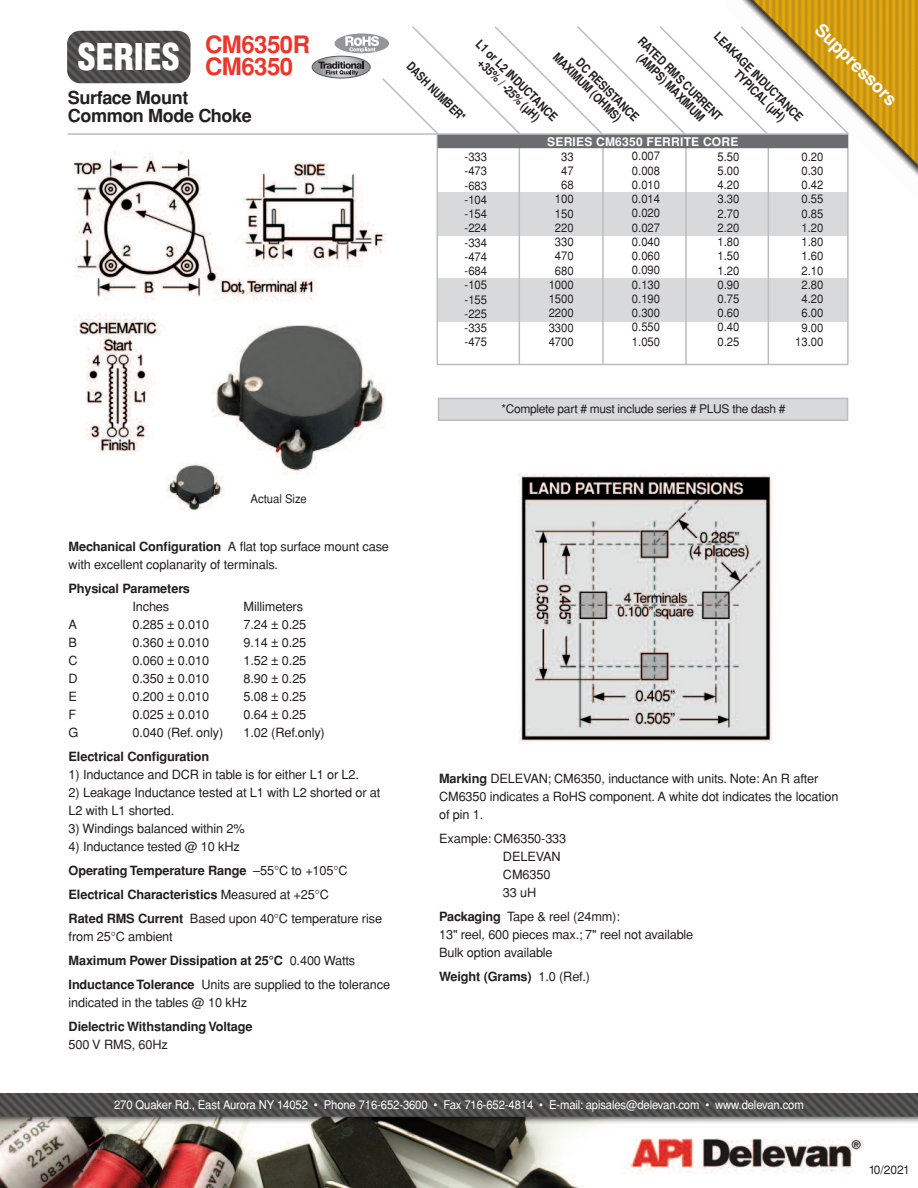
<style>
.page{position:relative;width:918px;height:1188px;background:#fff}
.page>*{position:absolute;margin:0;border:0;box-sizing:border-box;transform-origin:0 0}
.t1{font:900 condensed 36px "Helvetica";color:#fff}
.t2{font:700 24px/22.5px "Helvetica";letter-spacing:-.02em;color:#ee3529}
.t3{font:700 18px/18px "Helvetica";letter-spacing:-.02em;color:#231f20}
.t4{font:700 17.55px "Helvetica";color:#fff}
.t5{font:12.75px/18px "Helvetica";letter-spacing:-.01em;color:#231f20}
.t6{font:700 12.75px "Helvetica";letter-spacing:-.01em;color:#231f20}
.t7{font:700 12.3px/12.3px "Helvetica";color:#231f20;text-align:center;scale:.85 1}
.t8{font:700 12.3px "Helvetica";color:#231f20;scale:.8 1}
.t9{font:12px/14.2px "Helvetica";color:#231f20;text-align:justify;scale:.94 1}
.t10{font:12px "Helvetica";letter-spacing:-.01em;color:#fff;scale:.94 1}
.t11{font:12px "Helvetica";letter-spacing:-.025em;color:#231f20}
.t12{font:700 12px "Helvetica";letter-spacing:.02em;color:#fff}
.t13{font:12px "Helvetica";color:#231f20}
.s1{font-weight:700}
.s2{font-weight:400}
</style>
<div class="page">
<img style="left:74px;top:151px;width:312px;height:360px">
<div style="left:438px;top:193px;width:410px;height:43px;background:#d8d9db"></div>
<div style="left:438px;top:278px;width:410px;height:43px;background:#d8d9db"></div>
<img style="left:0;top:1093px;width:918px;height:95px">
<hr style="left:847px;top:133px;width:2px;height:231px;background:#bcbdc0">
<hr style="left:437px;top:133px;width:1px;height:231px;background:#bcbdc0">
<hr style="left:68px;top:133px;width:780px;height:2px;background:#bcbdc0">
<hr style="left:437px;top:364px;width:411px;height:1px;background:#bcbdc0">
<img style="left:67px;top:31px;width:124px;height:52px;border-radius:13px">
<svg style="left:312px;top:56px;width:58px;height:22px"></svg>
<div style="left:312px;top:56px;width:59px;height:22px;border:1px solid #57585a;border-radius:50%"></div>
<hr style="left:519px;top:137px;width:1px;height:227px;background:#bcbdc0">
<hr style="left:602px;top:137px;width:2px;height:227px;background:#bcbdc0">
<hr style="left:685px;top:137px;width:2px;height:227px;background:#bcbdc0">
<hr style="left:768px;top:137px;width:1px;height:227px;background:#bcbdc0">
<svg style="left:318px;top:26px;width:407px;height:110px"></svg>
<div style="left:438px;top:135px;width:410px;height:13px;background:#6c6d70"></div>
<img style="left:519px;top:473px;width:254px;height:271px">
<div style="left:439px;top:398px;width:408px;height:22px;background:#d8d9db"></div>
<div style="left:438px;top:398px;width:410px;height:23px;border:2px solid #bcbdc0"></div>
<img style="left:725px;top:0;width:193px;height:200px">
<h1 class="t1" style="left:78px;top:43px;width:103px">SERIES</h1>
<h2 class="t2" style="left:205px;top:35px;width:107px">CM6350R<br>CM6350</h2>
<h3 class="t3" style="left:68px;top:91px;width:185px">Surface Mount<br>Common Mode Choke</h3>
<p class="t8" style="left:412px;top:61px;width:99px;rotate:45deg">DASH NUMBER*</p>
<p class="t7" style="left:748px;top:59px;width:95px;text-align:left;text-indent:-40px;rotate:45deg">LEAKAGE INDUCTANCE<br>TYPICAL (μH)</p>
<p class="t7" style="left:481px;top:38px;width:130px;rotate:45deg">L1 or L2 INDUCTANCE +35% / -25% (μH)</p>
<p class="t7" style="left:644px;top:35px;width:135px;rotate:45deg">RATED RMS CURRENT (AMPS) MAXIMUM</p>
<p class="t7" style="left:567px;top:42px;width:123px;text-align:left;text-indent:20px;rotate:45deg">DC RESISTANCE<br>MAXIMUM (OHMS)</p>
<p class="t12" style="left:547px;top:138px;width:193px">SERIES CM6350 FERRITE CORE</p>
<h3 class="t4" style="left:823px;top:22px;width:109px;rotate:45deg">Suppressors</h3>
<p class="t9" style="left:632px;top:150px;width:31px">0.007<br>0.008<br>0.010<br>0.014<br>0.020<br>0.027<br>0.040<br>0.060<br>0.090<br>0.130<br>0.190<br>0.300<br>0.550<br>1.050</p>
<p class="t9" style="left:549px;top:150px;width:28px;text-align:right">33<br>47<br>68<br>100<br>150<br>220<br>330<br>470<br>680<br>1000<br>1500<br>2200<br>3300<br>4700</p>
<p class="t9" style="left:718px;top:150px;width:25px">5.50<br>5.00<br>4.20<br>3.30<br>2.70<br>2.20<br>1.80<br>1.50<br>1.20<br>0.90<br>0.75<br>0.60<br>0.40<br>0.25</p>
<p class="t9" style="left:465px;top:151px;width:25px">-333 -473 -683 -104 -154 -224 -334 -474 -684 -105 -155 -225 -335 -475</p>
<p class="t9" style="left:795px;top:151px;width:31px;text-align:center">0.20<br>0.30<br>0.42<br>0.55<br>0.85<br>1.20<br>1.80<br>1.60<br>2.10<br>2.80<br>4.20<br>6.00<br>9.00<br>13.00</p>
<p class="t11" style="left:501px;top:404px;width:286px">*Complete part # must include series # PLUS the dash #</p>
<p class="t9" style="left:251px;top:493px;width:61px">Actual Size</p>
<p class="t5" style="left:69px;top:539px;width:322px"><span class="s1">Mechanical Configuration</span> A flat top surface mount case with excellent coplanarity of terminals.</p>
<p class="t6" style="left:69px;top:584px;width:123px">Physical Parameters</p>
<p class="t5" style="left:132px;top:599px;width:38px">Inches</p>
<p class="t5" style="left:244px;top:599px;width:61px">Millimeters</p>
<p class="t5" style="left:69px;top:617px;width:10px">A</p>
<p class="t5" style="left:132px;top:617px;width:78px">0.285 ± 0.010</p>
<p class="t5" style="left:244px;top:617px;width:64px">7.24 ± 0.25</p>
<p class="t5" style="left:69px;top:635px;width:10px">B</p>
<p class="t5" style="left:132px;top:635px;width:78px">0.360 ± 0.010</p>
<p class="t5" style="left:244px;top:635px;width:64px">9.14 ± 0.25</p>
<p class="t5" style="left:69px;top:653px;width:11px">C</p>
<p class="t5" style="left:132px;top:653px;width:78px">0.060 ± 0.010</p>
<p class="t5" style="left:244px;top:653px;width:64px">1.52 ± 0.25</p>
<p class="t5" style="left:69px;top:671px;width:11px">D</p>
<p class="t5" style="left:132px;top:671px;width:78px">0.350 ± 0.010</p>
<p class="t5" style="left:244px;top:671px;width:64px">8.90 ± 0.25</p>
<p class="t5" style="left:69px;top:689px;width:10px">E</p>
<p class="t5" style="left:132px;top:689px;width:78px">0.200 ± 0.010</p>
<p class="t5" style="left:244px;top:689px;width:64px">5.08 ± 0.25</p>
<p class="t5" style="left:69px;top:707px;width:9px">F</p>
<p class="t5" style="left:132px;top:707px;width:78px">0.025 ± 0.010</p>
<p class="t5" style="left:244px;top:707px;width:64px">0.64 ± 0.25</p>
<p class="t5" style="left:69px;top:725px;width:11px">G</p>
<p class="t5" style="left:132px;top:725px;width:92px">0.040 (Ref. only)</p>
<p class="t5" style="left:244px;top:725px;width:83px">1.02 (Ref.only)</p>
<p class="t6" style="left:69px;top:752px;width:142px">Electrical Configuration</p>
<p class="t5" style="left:69px;top:767px;width:292px">1) Inductance and DCR in table is for either L1 or L2.</p>
<p class="t5" style="left:69px;top:785px;width:313px">2) Leakage Inductance tested at L1 with L2 shorted or at<br>L2 with L1 shorted.</p>
<p class="t5" style="left:69px;top:821px;width:178px">3) Windings balanced within 2%</p>
<p class="t5" style="left:69px;top:836px;width:315px;line-height:24px">4) Inductance tested @ 10 kHz<br><span class="s1">Operating Temperature Range</span> –55°C to +105°C <span class="s1">Electrical Characteristics</span> Measured at +25°C<br><span class="s1">Rated RMS Current</span> Based upon 40°C temperature rise</p>
<p class="t5" style="left:69px;top:926px;width:323px;line-height:24px">from 25°C ambient<br><span class="s1">Maximum Power Dissipation at 25°C</span> 0.400 Watts<br><span class="s1">Inductance Tolerance</span> Units are supplied to the tolerance</p>
<p class="t5" style="left:69px;top:995px;width:180px">indicated in the tables @ 10 kHz</p>
<p class="t6" style="left:69px;top:1022px;width:185px">Dielectric Withstanding Voltage</p>
<p class="t5" style="left:69px;top:1037px;width:101px">500 V RMS, 60Hz</p>
<p class="t5" style="left:439px;top:771px;width:401px"><span class="s1">Marking</span> DELEVAN; CM6350, inductance with units. Note: An R after<br>CM6350 indicates a RoHS component. A white dot indicates the location of pin 1.</p>
<p class="t5" style="left:503px;top:831px;width:65px;text-indent:-64px">Example: CM6350-333<br>DELEVAN<br>CM6350<br>33 uH</p>
<p class="t5" style="left:439px;top:909px;width:256px"><span class="s1">Packaging</span> Tape &amp; reel (24mm):<br>13" reel, 600 pieces max.; 7" reel not available<br>Bulk option available</p>
<p class="t6" style="left:439px;top:972px;width:152px">Weight (Grams) <span class="s2">1.0 (Ref.)</span></p>
<p class="t10" style="left:114px;top:1100px;width:735px">270 Quaker Rd., East Aurora NY 14052 • Phone 716-652-3600 • Fax 716-652-4814 • E-mail: apisales@delevan.com • www.delevan.com</p>
<p class="t13" style="left:869px;top:1166px;width:42px">10/2021</p>
</div>
